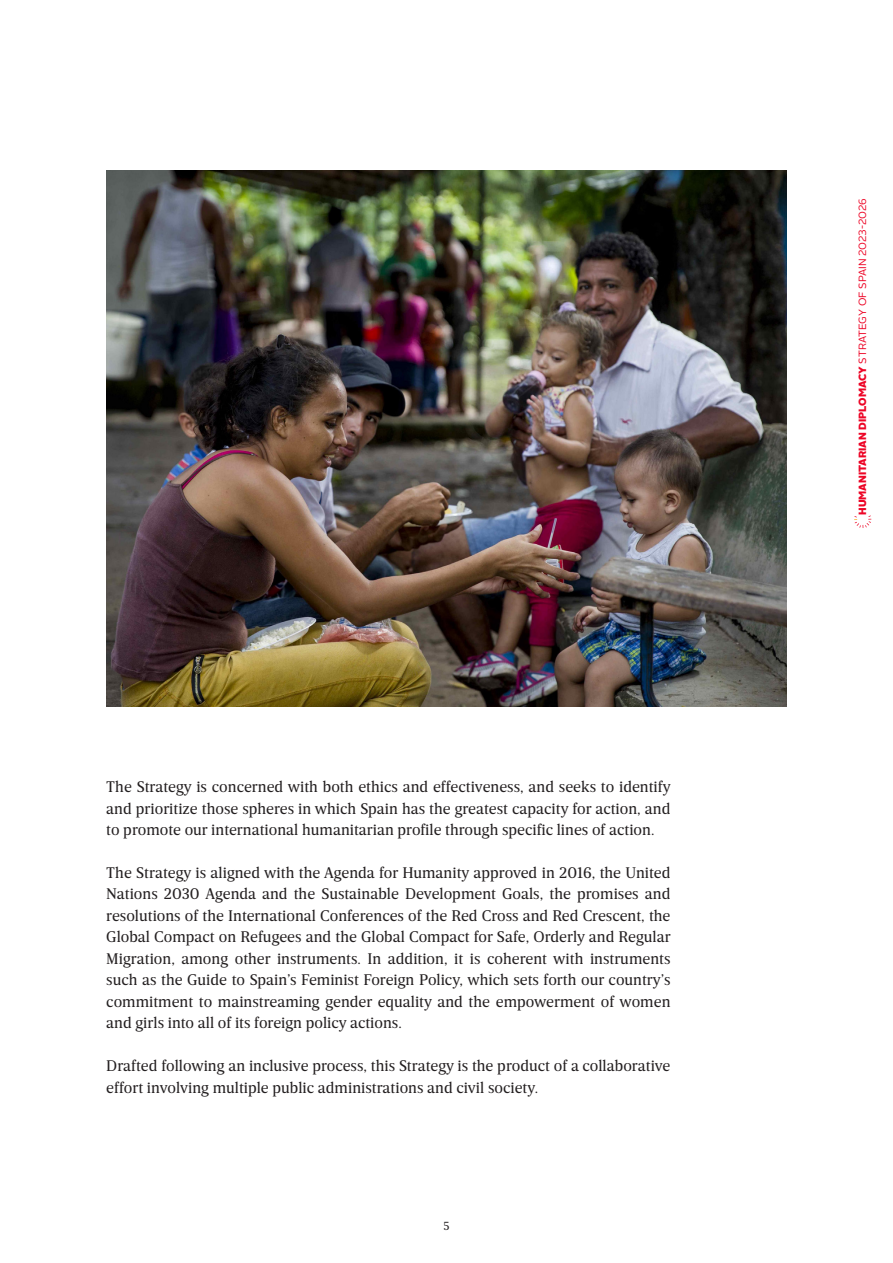
<style>
.page{position:relative;width:893px;height:1263px;background:#fff}
.page>*{position:absolute;margin:0;border:0;box-sizing:border-box;transform-origin:0 0}
.TEXTO{font:15.75px/21.5px "Breve News";color:#231f20;text-align:justify}
.t1{font:12px "Breve News";color:#231f20}
.C_TEXTO_SANGRIA{font:10.5px "Alright Sans";letter-spacing:-.005em;color:#ed0526}
.s1{font-weight:900}
</style>
<div class="page">
<img style="left:106px;top:170px;width:681px;height:536px">
<svg style="left:854px;top:515px;width:17px;height:13px"></svg>
<p class="TEXTO" style="left:106px;top:776px;width:566px">The Strategy is concerned with both ethics and effectiveness, and seeks to identify and prioritize those spheres in which Spain has the greatest capacity for action, and to promote our international humanitarian profile through specific lines of action.</p>
<p class="TEXTO" style="left:106px;top:862px;width:566px">The Strategy is aligned with the Agenda for Humanity approved in 2016, the United Nations 2030 Agenda and the Sustainable Development Goals, the promises and resolutions of the International Conferences of the Red Cross and Red Crescent, the Global Compact on Refugees and the Global Compact for Safe, Orderly and Regular Migration, among other instruments. In addition, it is coherent with instruments such as the Guide to Spain’s Feminist Foreign Policy, which sets forth our country’s commitment to mainstreaming gender equality and the empowerment of women and girls into all of its foreign policy actions.</p>
<p class="TEXTO" style="left:106px;top:1055px;width:566px">Drafted following an inclusive process, this Strategy is the product of a collaborative effort involving multiple public administrations and civil society.</p>
<p class="t1" style="left:443px;top:1219px;width:8px">5</p>
<p class="C_TEXTO_SANGRIA" style="left:855px;top:515px;width:318px;rotate:-90deg"><span class="s1">HUMANITARIAN DIPLOMACY</span> STRATEGY OF SPAIN 2023-2026</p>
</div>
